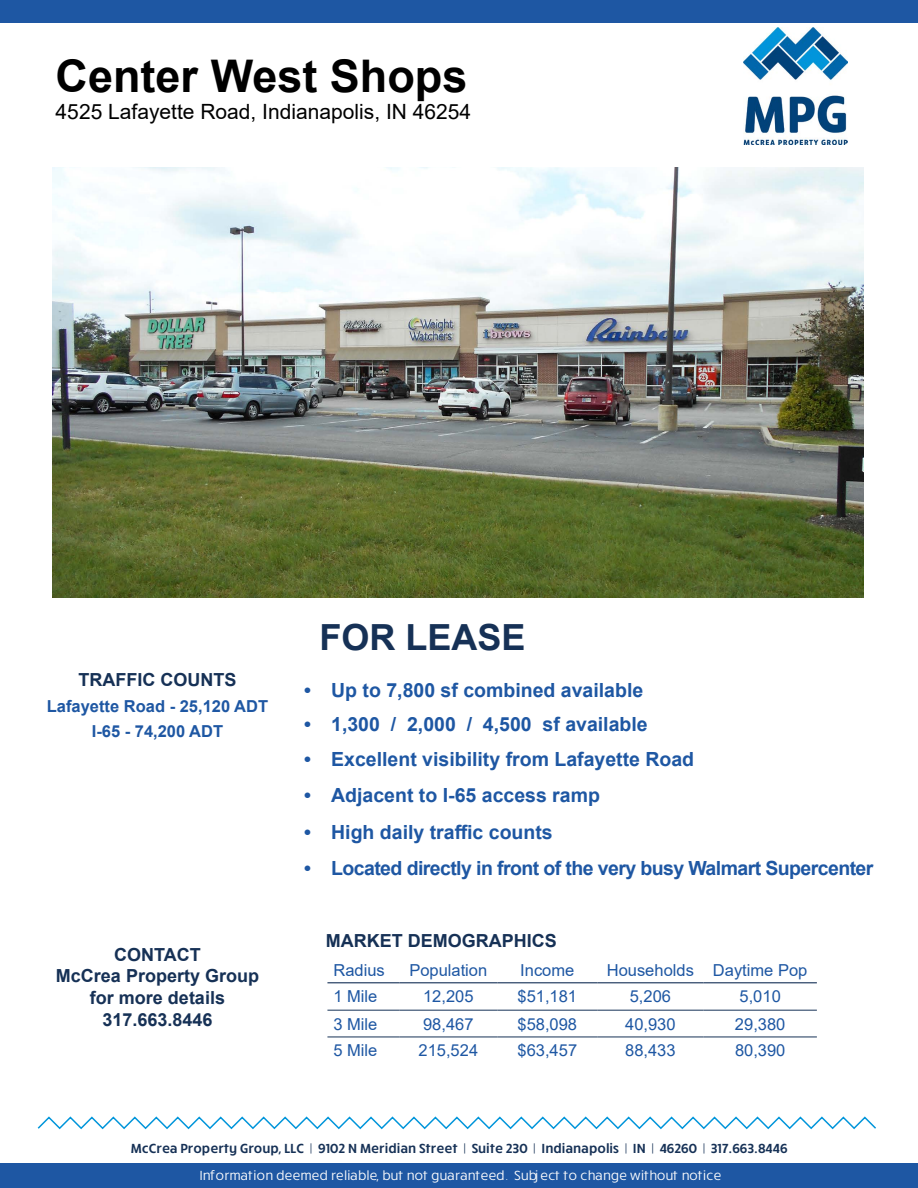
<style>
.page{position:relative;width:918px;height:1188px;background:#fff}
.page>*{position:absolute;margin:0;border:0;box-sizing:border-box;transform-origin:0 0}
.t1{font:700 45px "Arial";color:#000}
.t2{font:700 36px "Arial";color:#163156}
.t3{font:21px "Arial";color:#000}
.t4{font:700 19.5px "Arial";color:#1e57a3}
.t5{font:700 19.5px "Arial";letter-spacing:-.03em;color:#1e57a3}
.t6{font:700 18px/21.6px "Arial";color:#163156;text-align:center}
.t7{font:16.5px "Arial";color:#1e57a3}
.t8{font:700 16.5px/25.5px "Arial";color:#1e57a3;text-align:center}
.t9{font:600 13.5px "Ruck Sack";color:#163156}
.t10{font:13.5px "Ruck Sack";color:#fff}
</style>
<div class="page">
<img style="left:743px;top:27px;width:105px;height:117px">
<div style="left:0;top:0;width:918px;height:23px;background:#1e57a3"></div>
<div style="left:0;top:1163px;width:918px;height:25px;background:#1e57a3"></div>
<svg style="left:37px;top:1116px;width:839px;height:14px"></svg>
<img style="left:52px;top:167px;width:812px;height:430px">
<hr style="left:327px;top:982px;width:72px;height:1px;background:#163156">
<hr style="left:399px;top:982px;width:98px;height:1px;background:#163156">
<hr style="left:497px;top:982px;width:100px;height:1px;background:#163156">
<hr style="left:597px;top:982px;width:107px;height:1px;background:#163156">
<hr style="left:704px;top:982px;width:113px;height:1px;background:#163156">
<hr style="left:327px;top:1010px;width:72px;height:1px;background:#163156">
<hr style="left:399px;top:1010px;width:98px;height:1px;background:#163156">
<hr style="left:497px;top:1010px;width:100px;height:1px;background:#163156">
<hr style="left:597px;top:1010px;width:107px;height:1px;background:#163156">
<hr style="left:704px;top:1010px;width:113px;height:1px;background:#163156">
<hr style="left:327px;top:1037px;width:72px;height:1px;background:#163156">
<hr style="left:399px;top:1037px;width:98px;height:1px;background:#163156">
<hr style="left:497px;top:1037px;width:100px;height:1px;background:#163156">
<hr style="left:597px;top:1037px;width:107px;height:1px;background:#163156">
<hr style="left:704px;top:1037px;width:113px;height:1px;background:#163156">
<h1 class="t1" style="left:56px;top:44px;width:413px">Center West Shops</h1>
<p class="t3" style="left:56px;top:97px;width:417px">4525 Lafayette Road, Indianapolis, IN 46254</p>
<p class="t6" style="left:79px;top:669px;width:159px">TRAFFIC COUNTS</p>
<p class="t8" style="left:47px;top:693px;width:223px">Lafayette Road - 25,120 ADT<br>I-65 - 74,200 ADT</p>
<p class="t6" style="left:56px;top:944px;width:205px">CONTACT<br>McCrea Property Group for more details<br>317.663.8446</p>
<h2 class="t2" style="left:320px;top:612px;width:208px">FOR LEASE</h2>
<p class="t4" style="left:304px;top:676px;width:341px">• Up to 7,800 sf combined available</p>
<p class="t4" style="left:304px;top:711px;width:345px">• 1,300 / 2,000 / 4,500 sf available</p>
<p class="t4" style="left:304px;top:745px;width:392px">• Excellent visibility from Lafayette Road</p>
<p class="t4" style="left:304px;top:781px;width:297px">• Adjacent to I-65 access ramp</p>
<p class="t4" style="left:304px;top:819px;width:250px">• High daily traffic counts</p>
<p class="t5" style="left:304px;top:855px;width:571px">• Located directly in front of the very busy Walmart Supercenter</p>
<p class="t6" style="left:326px;top:930px;width:232px">MARKET DEMOGRAPHICS</p>
<p class="t7" style="left:333px;top:959px;width:53px">Radius</p>
<p class="t7" style="left:409px;top:959px;width:79px">Population</p>
<p class="t7" style="left:520px;top:959px;width:56px">Income</p>
<p class="t7" style="left:607px;top:959px;width:202px">Households Daytime Pop</p>
<p class="t7" style="left:333px;top:985px;width:46px">1 Mile</p>
<p class="t7" style="left:423px;top:985px;width:52px">12,205</p>
<p class="t7" style="left:518px;top:985px;width:61px">$51,181</p>
<p class="t7" style="left:630px;top:985px;width:43px">5,206</p>
<p class="t7" style="left:740px;top:985px;width:43px">5,010</p>
<p class="t7" style="left:333px;top:1012px;width:46px">3 Mile</p>
<p class="t7" style="left:423px;top:1012px;width:52px">98,467</p>
<p class="t7" style="left:518px;top:1012px;width:61px">$58,098</p>
<p class="t7" style="left:625px;top:1012px;width:52px">40,930</p>
<p class="t7" style="left:735px;top:1012px;width:52px">29,380</p>
<p class="t7" style="left:333px;top:1038px;width:46px">5 Mile</p>
<p class="t7" style="left:419px;top:1038px;width:61px">215,524</p>
<p class="t7" style="left:518px;top:1038px;width:61px">$63,457</p>
<p class="t7" style="left:625px;top:1038px;width:52px">88,433</p>
<p class="t7" style="left:735px;top:1038px;width:52px">80,390</p>
<p class="t9" style="left:130px;top:1139px;width:659px">McCrea Property Group, LLC | 9102 N Meridian Street | Suite 230 | Indianapolis | IN | 46260 | 317.663.8446</p>
<p class="t10" style="left:199px;top:1166px;width:523px">Information deemed reliable, but not guaranteed. Subject to change without notice</p>
</div>
